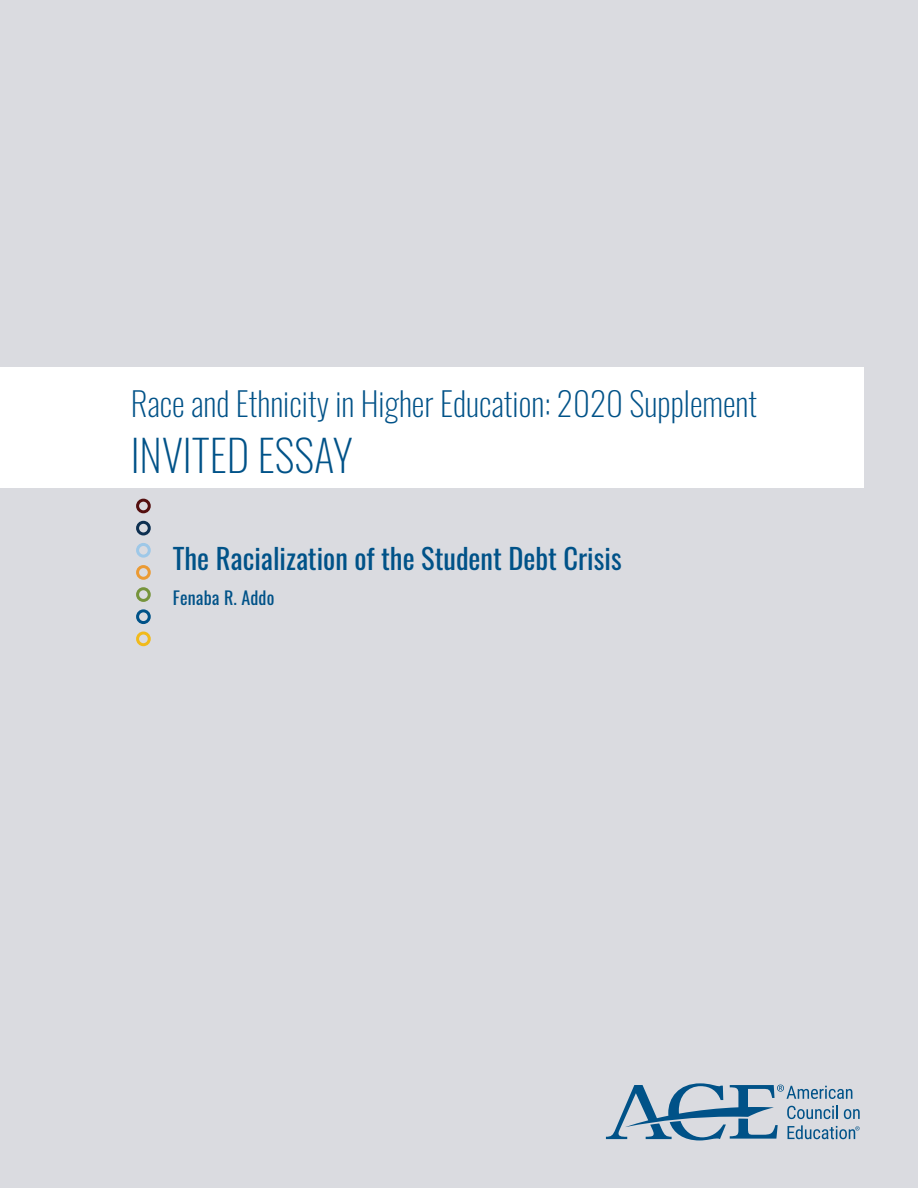
<style>
.page{position:relative;width:918px;height:1188px;background:#dadbe0}
.page>*{position:absolute;margin:0;border:0;box-sizing:border-box;transform-origin:0 0}
.t1{font:200 43.5px "Oswald";color:#005288}
.t2{font:200 33px "Oswald";color:#005288}
.t3{font:28.5px "Oswald";color:#005288}
.t4{font:18px "Oswald";letter-spacing:.01em;color:#005288}
</style>
<div class="page">
<div style="left:0;top:367px;width:864px;height:120px;background:#fff"></div>
<div style="left:136px;top:632px;width:15px;height:14px;border:3px solid #f1ba1b;border-radius:50%"></div>
<div style="left:136px;top:609px;width:15px;height:15px;border:3px solid #005288;border-radius:50%"></div>
<div style="left:136px;top:587px;width:15px;height:15px;border:3px solid #76943c;border-radius:50%"></div>
<div style="left:136px;top:565px;width:15px;height:15px;border:3px solid #eb9a33;border-radius:50%"></div>
<div style="left:136px;top:543px;width:15px;height:15px;border:3px solid #9ec8e8;border-radius:50%"></div>
<div style="left:136px;top:521px;width:15px;height:14px;border:3px solid #0d2f50;border-radius:50%"></div>
<div style="left:136px;top:499px;width:15px;height:14px;border:3px solid #540f0f;border-radius:50%"></div>
<svg style="left:606px;top:1083px;width:254px;height:57px"></svg>
<p class="t2" style="left:131px;top:374px;width:628px">Race and Ethnicity in Higher Education: 2020 Supplement</p>
<h1 class="t1" style="left:131px;top:416px;width:224px">INVITED ESSAY</h1>
<p class="t3" style="left:173px;top:533px;width:450px">The Racialization of the Student Debt Crisis</p>
<p class="t4" style="left:173px;top:581px;width:103px">Fenaba R. Addo</p>
</div>
